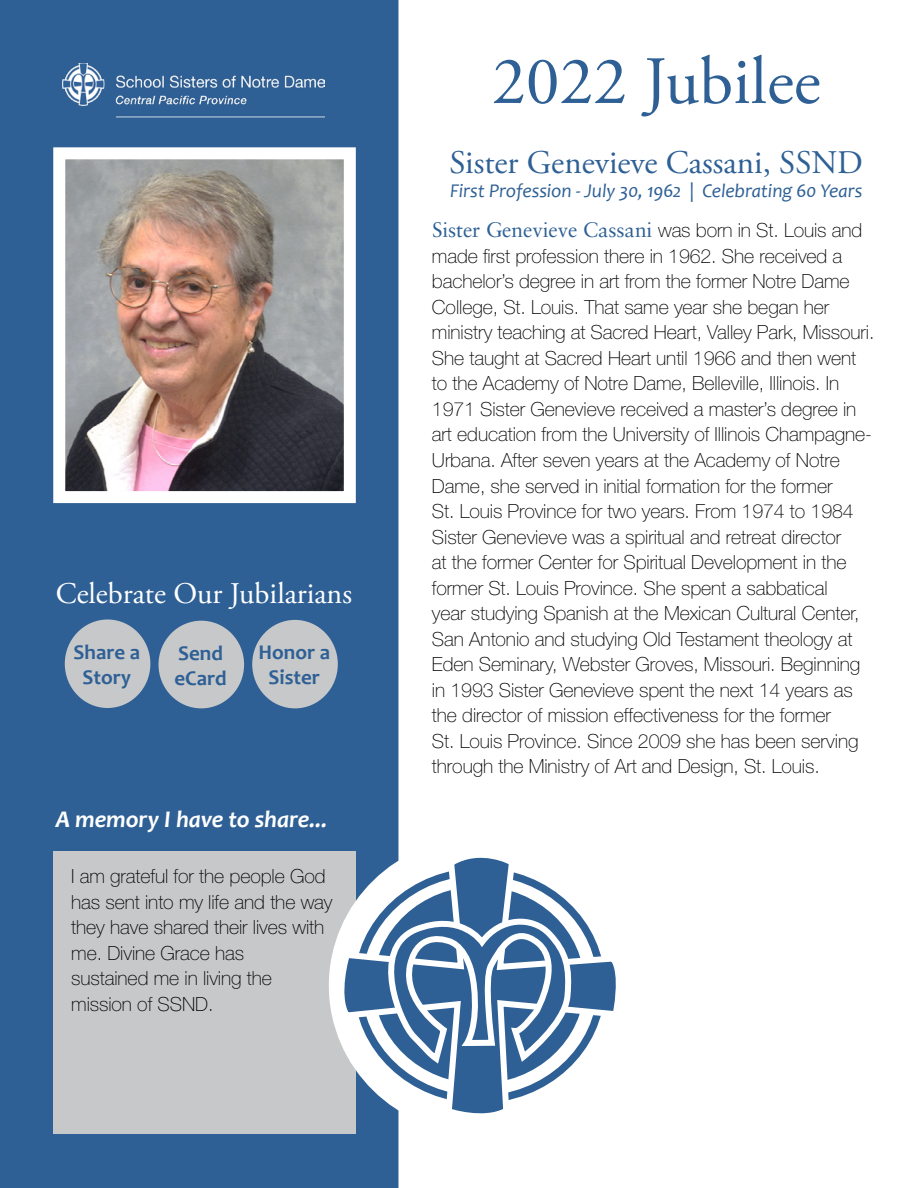
<style>
.page{position:relative;width:918px;height:1188px;background:#fff}
.page>*{position:absolute;margin:0;border:0;box-sizing:border-box;transform-origin:0 0}
.t1{font:67.5px "Adobe Garamond Pro";color:#2e6095}
.t2{font:33px "Adobe Garamond Pro";color:#2e6095}
.t3{font:30px "Adobe Garamond Pro";color:#fff}
.t4{font:italic 700 24px "Candara";letter-spacing:-.005em;color:#fff}
.t5{font:21px "Sabon LT Pro";letter-spacing:-.005em;color:#2e6095}
.t6{font:700 21px/25.2px "Candara";color:#2e6095;text-align:center}
.t7{font:100 19.5px/25.5px "Helvetica Neue LT Std";letter-spacing:-.005em;color:#000}
.t8{font:italic 19.5px "Candara";letter-spacing:-.005em;color:#2e6095}
.s1{font-family:"Helvetica Neue LT Std";font-weight:100;font-size:19.5px;color:#000}
</style>
<div class="page">
<div style="left:0;top:0;width:398px;height:1188px;background:#2f6095"></div>
<div style="left:53px;top:851px;width:303px;height:283px;background:#c7c8ca"></div>
<img style="left:66px;top:160px;width:277px;height:330px">
<div style="left:53px;top:147px;width:303px;height:356px;border:12px solid #fff"></div>
<div style="left:159px;top:621px;width:85px;height:87px;background:#c7c8ca;border-radius:50%"></div>
<div style="left:252px;top:620px;width:86px;height:88px;background:#c7c8ca;border-radius:50%"></div>
<div style="left:65px;top:620px;width:85px;height:88px;background:#c7c8ca;border-radius:50%"></div>
<svg style="left:335px;top:756px;width:281px;height:432px"></svg>
<svg style="left:362px;top:907px;width:214px;height:189px"></svg>
<img style="left:62px;top:63px;width:263px;height:59px">
<h3 class="t3" style="left:56px;top:576px;width:298px">Celebrate Our Jubilarians</h3>
<p class="t6" style="left:74px;top:639px;width:68px">Share a<br>Story</p>
<p class="t6" style="left:174px;top:640px;width:54px;text-align:left">Send eCard</p>
<p class="t6" style="left:258px;top:640px;width:73px">Honor a<br>Sister</p>
<p class="t4" style="left:56px;top:805px;width:273px">A memory I have to share...</p>
<p class="t7" style="left:71px;top:864px;width:263px">I am grateful for the people God has sent into my life and the way they have shared their lives with me. Divine Grace has<br>sustained me in living the mission of SSND.</p>
<h1 class="t1" style="left:492px;top:41px;width:330px">2022 Jubilee</h1>
<h2 class="t2" style="left:450px;top:143px;width:415px">Sister Genevieve Cassani, SSND</h2>
<p class="t8" style="left:450px;top:179px;width:414px">First Profession - July 30, 1962 | Celebrating 60 Years</p>
<p class="t5" style="left:432px;top:217px;width:432px">Sister Genevieve Cassani <span class="s1">was born in St. Louis and</span></p>
<p class="t7" style="left:432px;top:243px;width:444px">made first profession there in 1962. She received a bachelor’s degree in art from the former Notre Dame College, St. Louis. That same year she began her ministry teaching at Sacred Heart, Valley Park, Missouri.<br>She taught at Sacred Heart until 1966 and then went to the Academy of Notre Dame, Belleville, Illinois. In 1971 Sister Genevieve received a master’s degree in art education from the University of Illinois Champagne-Urbana. After seven years at the Academy of Notre Dame, she served in initial formation for the former<br>St. Louis Province for two years. From 1974 to 1984<br>Sister Genevieve was a spiritual and retreat director<br>at the former Center for Spiritual Development in the former St. Louis Province. She spent a sabbatical<br>year studying Spanish at the Mexican Cultural Center, San Antonio and studying Old Testament theology at Eden Seminary, Webster Groves, Missouri. Beginning in 1993 Sister Genevieve spent the next 14 years as the director of mission effectiveness for the former<br>St. Louis Province. Since 2009 she has been serving through the Ministry of Art and Design, St. Louis.</p>
</div>
